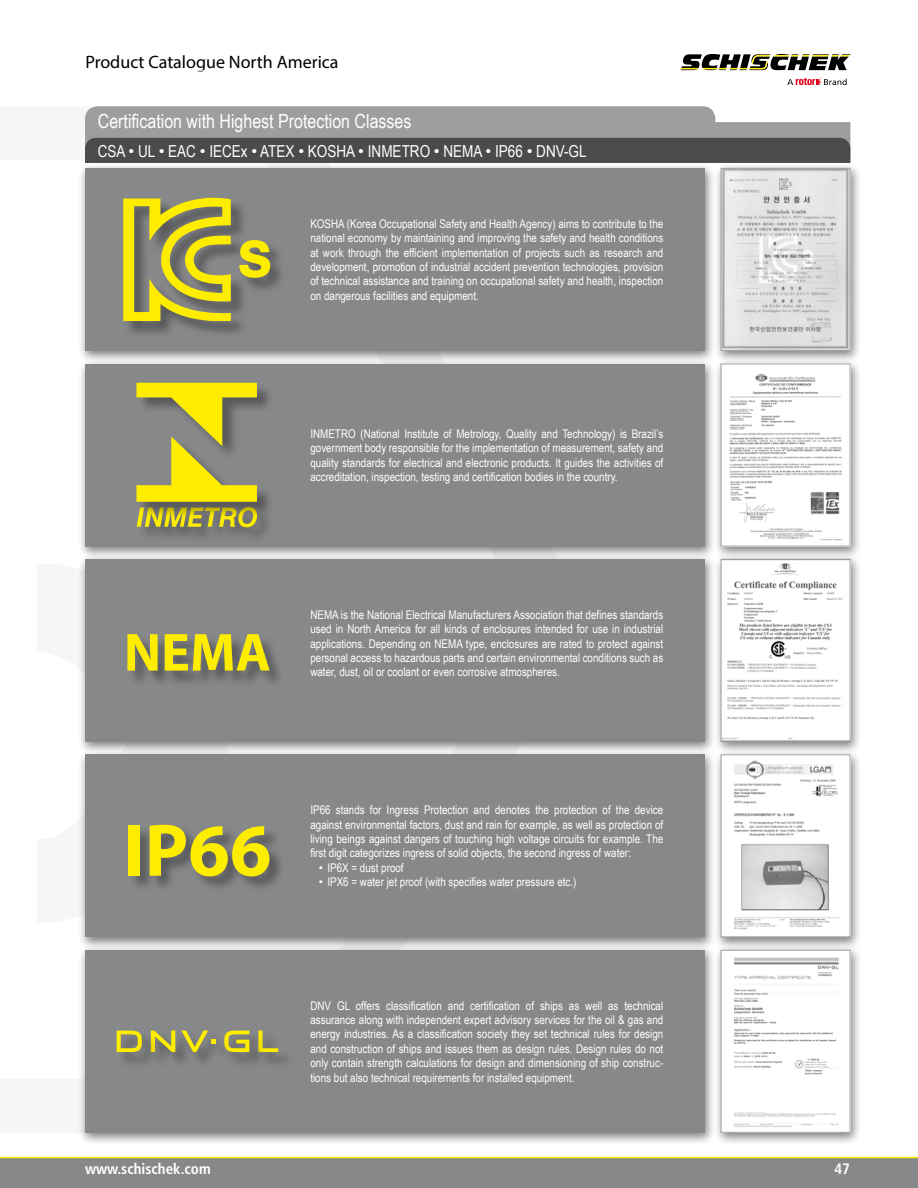
<style>
.page{position:relative;width:918px;height:1188px;background:#fff}
.page>*{position:absolute;margin:0;border:0;box-sizing:border-box;transform-origin:0 0}
.t1{font:700 75px "Myriad Pro";color:#ffed00}
.t2{font:700 54px "Myriad Pro";color:#ffed00}
.t3{font:19.5px "Arial Narrow";color:#fff}
.t4{font:18px "Myriad Pro";color:#000}
.t5{font:16.5px "Arial Narrow";color:#fff}
.t6{font:700 condensed 15px "Frutiger LT Std";color:#fff}
.t7{font:12px/14.4px "Arial Narrow";color:#fff;text-align:justify}
.s1{font-weight:700}
.s2{font-family:"Arial"}
</style>
<div class="page">
<div style="left:0;top:1158px;width:918px;height:30px;background:#87888a"></div>
<hr style="left:0;top:1157px;width:918px;height:1px;background:#ffed00">
<svg style="left:787px;top:78px;width:60px;height:7px"></svg>
<svg style="left:681px;top:54px;width:170px;height:16px"></svg>
<svg style="left:85px;top:106px;width:765px;height:57px;background:#7d7e80"></svg>
<div style="left:78px;top:945px;width:638px;height:201px;background:#000;opacity:.5"></div>
<div style="left:85px;top:950px;width:620px;height:183px;background:#87888a"></div>
<div style="left:78px;top:163px;width:638px;height:201px;background:#000;opacity:.5"></div>
<div style="left:85px;top:168px;width:620px;height:183px;background:#87888a"></div>
<div style="left:78px;top:359px;width:638px;height:201px;background:#000;opacity:.5"></div>
<div style="left:85px;top:364px;width:620px;height:182px;background:#87888a"></div>
<div style="left:78px;top:554px;width:638px;height:201px;background:#000;opacity:.5"></div>
<div style="left:85px;top:559px;width:620px;height:183px;background:#87888a"></div>
<div style="left:78px;top:750px;width:638px;height:201px;background:#000;opacity:.5"></div>
<div style="left:85px;top:754px;width:620px;height:183px;background:#87888a"></div>
<div style="left:714px;top:359px;width:148px;height:201px;background:#000;opacity:.5"></div>
<img style="left:723px;top:366px;width:125px;height:178px">
<div style="left:721px;top:364px;width:129px;height:182px;border:1px solid #9c9e9f"></div>
<div style="left:128px;top:635px;width:157px;height:52px;background:#000;opacity:.35"></div>
<div style="left:129px;top:825px;width:157px;height:68px;background:#000;opacity:.35"></div>
<div style="left:714px;top:750px;width:148px;height:201px;background:#000;opacity:.5"></div>
<img style="left:723px;top:756px;width:125px;height:179px">
<div style="left:721px;top:754px;width:129px;height:183px;border:1px solid #9c9e9f"></div>
<div style="left:137px;top:508px;width:137px;height:35px;background:#000;opacity:.35"></div>
<div style="left:137px;top:438px;width:136px;height:81px;background:#000;opacity:.35"></div>
<div style="left:137px;top:383px;width:136px;height:78px;background:#000;opacity:.35"></div>
<svg style="left:136px;top:383px;width:121px;height:144px"></svg>
<div style="left:714px;top:554px;width:148px;height:201px;background:#000;opacity:.5"></div>
<img style="left:723px;top:561px;width:125px;height:179px">
<div style="left:721px;top:559px;width:129px;height:183px;border:1px solid #9c9e9f"></div>
<div style="left:714px;top:163px;width:148px;height:201px;background:#000;opacity:.5"></div>
<img style="left:723px;top:170px;width:125px;height:179px">
<div style="left:721px;top:168px;width:129px;height:183px;border:1px solid #9c9e9f"></div>
<div style="left:124px;top:198px;width:124px;height:140px;background:#000;opacity:.35"></div>
<svg style="left:123px;top:198px;width:108px;height:123px"></svg>
<div style="left:240px;top:241px;width:46px;height:53px;background:#000;opacity:.35"></div>
<svg style="left:239px;top:240px;width:32px;height:39px"></svg>
<div style="left:714px;top:945px;width:148px;height:201px;background:#000;opacity:.5"></div>
<img style="left:723px;top:952px;width:125px;height:179px">
<div style="left:721px;top:950px;width:129px;height:183px;border:1px solid #9c9e9f"></div>
<div style="left:151px;top:1031px;width:41px;height:38px;background:#000;opacity:.35"></div>
<svg style="left:158px;top:1031px;width:17px;height:21px"></svg>
<div style="left:259px;top:1031px;width:36px;height:38px;background:#000;opacity:.35"></div>
<svg style="left:266px;top:1031px;width:12px;height:21px"></svg>
<div style="left:183px;top:1031px;width:41px;height:38px;background:#000;opacity:.35"></div>
<div style="left:225px;top:1031px;width:41px;height:38px;background:#000;opacity:.35"></div>
<svg style="left:224px;top:1031px;width:25px;height:21px"></svg>
<div style="left:117px;top:1031px;width:41px;height:38px;background:#000;opacity:.35"></div>
<svg style="left:117px;top:1031px;width:25px;height:21px"></svg>
<div style="left:212px;top:1040px;width:21px;height:20px;background:#000;opacity:.35"></div>
<svg style="left:181px;top:1031px;width:35px;height:21px"></svg>
<h3 class="t4" style="left:85px;top:50px;width:235px">North American Price List <span class="s1">2014</span></h3>
<h3 class="t4" style="left:85px;top:51px;width:255px">Product Catalogue North America</h3>
<h3 class="t3" style="left:98px;top:107px;width:315px">Certification with Highest Protection Classes</h3>
<h3 class="t5" style="left:98px;top:139px;width:490px">CSA <span class="s2">•</span> UL <span class="s2">•</span> EAC <span class="s2">•</span> IECEx <span class="s2">•</span> ATEX <span class="s2">•</span> KOSHA <span class="s2">•</span> INMETRO <span class="s2">•</span> NEMA <span class="s2">•</span> IP66 <span class="s2">•</span> DNV-GL</h3>
<p class="t7" style="left:310px;top:216px;width:354px">KOSHA (Korea Occupational Safety and Health Agency) aims to contribute to the national economy by maintaining and improving the safety and health conditions at work through the efficient implementation of projects such as research and development, promotion of industrial accident prevention technologies, provision of technical assistance and training on occupational safety and health, inspection on dangerous facilities and equipment.</p>
<p class="t7" style="left:310px;top:426px;width:354px">INMETRO (National Institute of Metrology, Quality and Technology) is Brazil’s government body responsible for the implementation of measurement, safety and quality standards for electrical and electronic products. It guides the activities of accreditation, inspection, testing and certification bodies in the country.</p>
<h2 class="t2" style="left:124px;top:617px;width:149px">NEMA</h2>
<p class="t7" style="left:310px;top:607px;width:354px">NEMA is the National Electrical Manufacturers Association that defines standards used in North America for all kinds of enclosures intended for use in industrial applications. Depending on NEMA type, enclosures are rated to protect against personal access to hazardous parts and certain environmental conditions such as water, dust, oil or coolant or even corrosive atmospheres.</p>
<h1 class="t1" style="left:123px;top:802px;width:150px">IP66</h1>
<p class="t7" style="left:310px;top:802px;width:354px">IP66 stands for Ingress Protection and denotes the protection of the device against environmental factors, dust and rain for example, as well as protection of living beings against dangers of touching high voltage circuits for example. The first digit categorizes ingress of solid objects, the second ingress of water:</p>
<p class="t7" style="left:319px;top:860px;width:86px"><span class="s2">•</span> IP6X = dust proof</p>
<p class="t7" style="left:319px;top:874px;width:259px"><span class="s2">•</span> IPX6 = water jet proof (with specifies water pressure etc.)</p>
<p class="t6" style="left:85px;top:1160px;width:127px">www.schischek.com</p>
<p class="t7" style="left:310px;top:998px;width:354px">DNV GL offers classification and certification of ships as well as technical assurance along with independent expert advisory services for the oil &amp; gas and energy industries. As a classification society they set technical rules for design and construction of ships and issues them as design rules. Design rules do not only contain strength calculations for design and dimensioning of ship construc&shy;tions but also technical requirements for installed equipment.</p>
<p class="t6" style="left:834px;top:1160px;width:17px">47</p>
</div>
